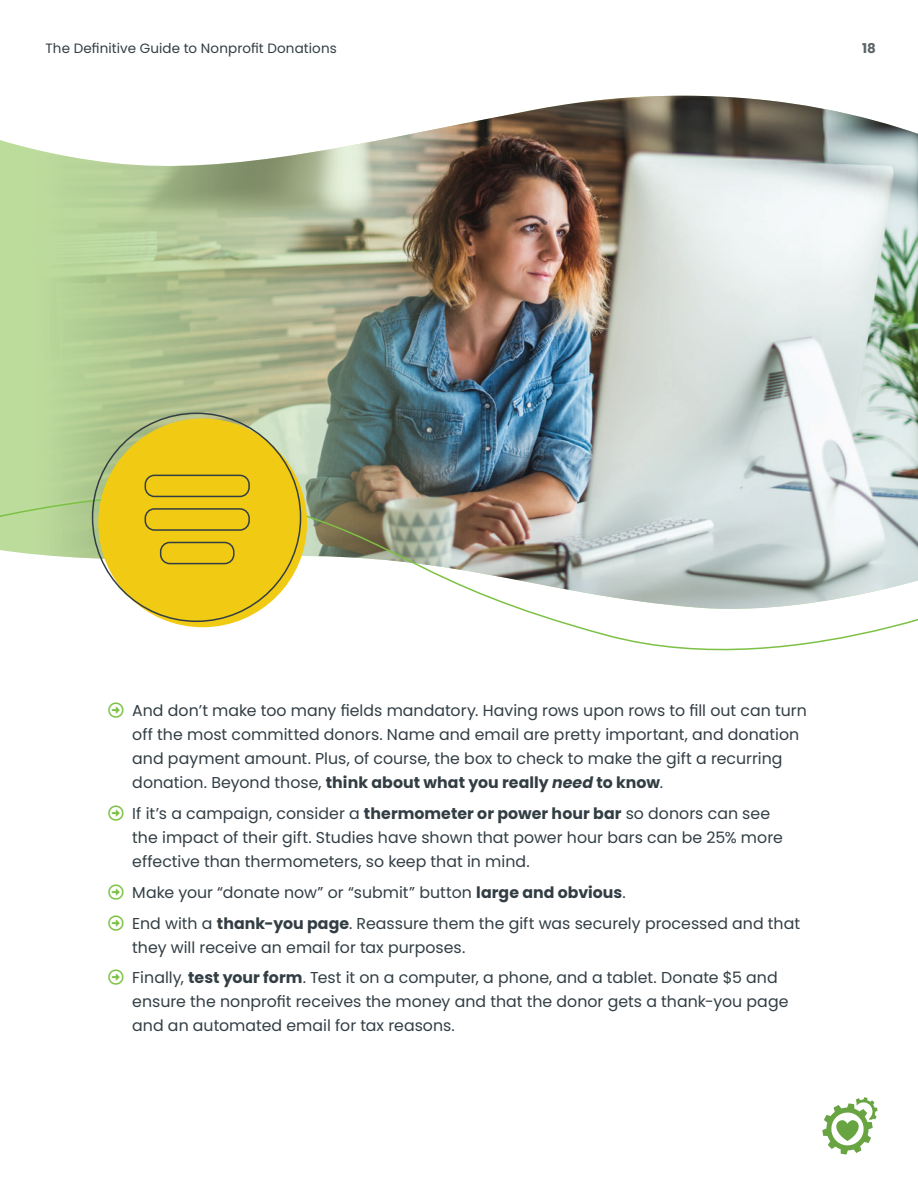
<style>
.page{position:relative;width:918px;height:1188px;background:#fff}
.page>*{position:absolute;margin:0;border:0;box-sizing:border-box;transform-origin:0 0}
.t1{font:15.75px/24px "Poppins";color:#323e44}
.t2{font:13.5px "Poppins";letter-spacing:.01em;color:#323e44}
.t3{font:700 13.5px "Poppins";color:#5b666a}
.s1{font-weight:700}
.s2{font-weight:700;font-style:italic}
</style>
<div class="page">
<img style="left:10px;top:96px;width:908px;height:371px">
<img style="left:0;top:467px;width:918px;height:184px">
<div style="left:98px;top:418px;width:209px;height:209px;background:#f1ca14;border-radius:50%"></div>
<svg style="left:144px;top:474px;width:106px;height:91px"></svg>
<svg style="left:822px;top:1097px;width:56px;height:58px"></svg>
<p class="t2" style="left:46px;top:40px;width:293px">The Definitive Guide to Nonprofit Donations</p>
<p class="t3" style="left:862px;top:40px;width:15px">18</p>
<p class="t1" style="left:132px;top:699px;width:676px">And don’t make too many fields mandatory. Having rows upon rows to fill out can turn off the most committed donors. Name and email are pretty important, and donation and payment amount. Plus, of course, the box to check to make the gift a recurring donation. Beyond those, <span class="s1">think about what you really</span> <span class="s2">need</span> <span class="s1">to know</span>.</p>
<p class="t1" style="left:132px;top:802px;width:652px">If it’s a campaign, consider a <span class="s1">thermometer or power hour bar</span> so donors can see the impact of their gift. Studies have shown that power hour bars can be 25% more effective than thermometers, so keep that in mind.</p>
<p class="t1" style="left:132px;top:877px;width:669px;line-height:30.8px">Make your “donate now” or “submit” button <span class="s1">large and obvious</span>.<br>End with a <span class="s1">thank-you page</span>. Reassure them the gift was securely processed and that</p>
<p class="t1" style="left:132px;top:932px;width:647px;line-height:30.8px">they will receive an email for tax purposes.<br>Finally, <span class="s1">test your form</span>. Test it on a computer, a phone, and a tablet. Donate $5 and</p>
<p class="t1" style="left:132px;top:990px;width:658px">ensure the nonprofit receives the money and that the donor gets a thank-you page and an automated email for tax reasons.</p>
</div>
